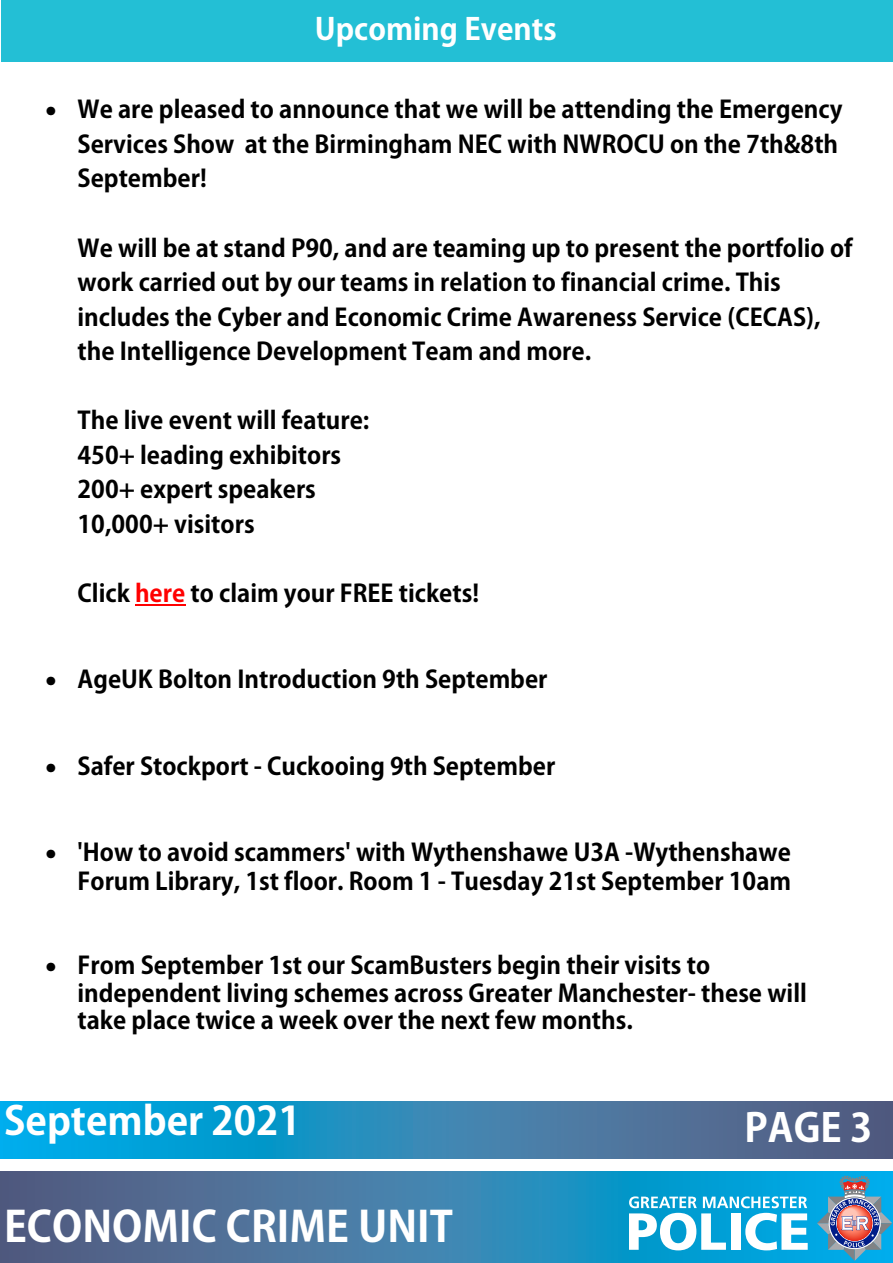
<style>
.page{position:relative;width:893px;height:1263px;background:#fff}
.page>*{position:absolute;margin:0;border:0;box-sizing:border-box;transform-origin:0 0}
.t1{font:700 42px "Adobe Gothic Std";color:#fff}
.t2{font:700 39px "Adobe Gothic Std";color:#fff}
.t3{font:700 30px "Adobe Gothic Std";color:#fff}
.t4{font:700 24px/34.5px "Adobe Gothic Std";color:#000}
.s1{color:#f00}
</style>
<div class="page">
<svg style="left:0;top:1171px;width:893px;height:91px;background:#3a7ea9"></svg>
<svg style="left:629px;top:1196px;width:179px;height:54px"></svg>
<svg style="left:817px;top:1176px;width:75px;height:85px;background:#5a93b9"></svg>
<svg style="left:0;top:1101px;width:893px;height:58px;background:#2e85b3"></svg>
<div style="left:1px;top:0;width:892px;height:62px;background:#23bfd5"></div>
<hr style="left:135px;top:605px;width:50px;height:1px;background:#f00">
<p class="t3" style="left:315px;top:10px;width:243px">Upcoming Events</p>
<p class="t4" style="left:78px;top:93px;width:766px;text-indent:-32px">• We are pleased to announce that we will be attending the Emergency<br>Services Show at the Birmingham NEC with NWROCU on the 7th&amp;8th<br>September!</p>
<p class="t4" style="left:78px;top:231px;width:777px">We will be at stand P90, and are teaming up to present the portfolio of work carried out by our teams in relation to financial crime. This includes the Cyber and Economic Crime Awareness Service (CECAS), the Intelligence Development Team and more.</p>
<p class="t4" style="left:78px;top:404px;width:293px">The live event will feature:<br>450+ leading exhibitors<br>200+ expert speakers<br>10,000+ visitors</p>
<p class="t4" style="left:78px;top:576px;width:403px">Click <span class="s1">here</span> to claim your FREE tickets!</p>
<p class="t4" style="left:46px;top:662px;width:503px">• AgeUK Bolton Introduction 9th September</p>
<p class="t4" style="left:46px;top:750px;width:511px">• Safer Stockport - Cuckooing 9th September</p>
<p class="t4" style="left:46px;top:839px;width:747px;line-height:28.7px;text-align:right">• 'How to avoid scammers' with Wythenshawe U3A -Wythenshawe<br>Forum Library, 1st floor. Room 1 - Tuesday 21st September 10am</p>
<p class="t4" style="left:78px;top:951px;width:731px;line-height:27.6px;text-indent:-32px">• From September 1st our ScamBusters begin their visits to independent living schemes across Greater Manchester- these will take place twice a week over the next few months.</p>
<h2 class="t2" style="left:4px;top:1097px;width:298px">September 2021</h2>
<h1 class="t1" style="left:4px;top:1201px;width:450px">ECONOMIC CRIME UNIT</h1>
<h2 class="t2" style="left:744px;top:1104px;width:130px">PAGE 3</h2>
</div>
